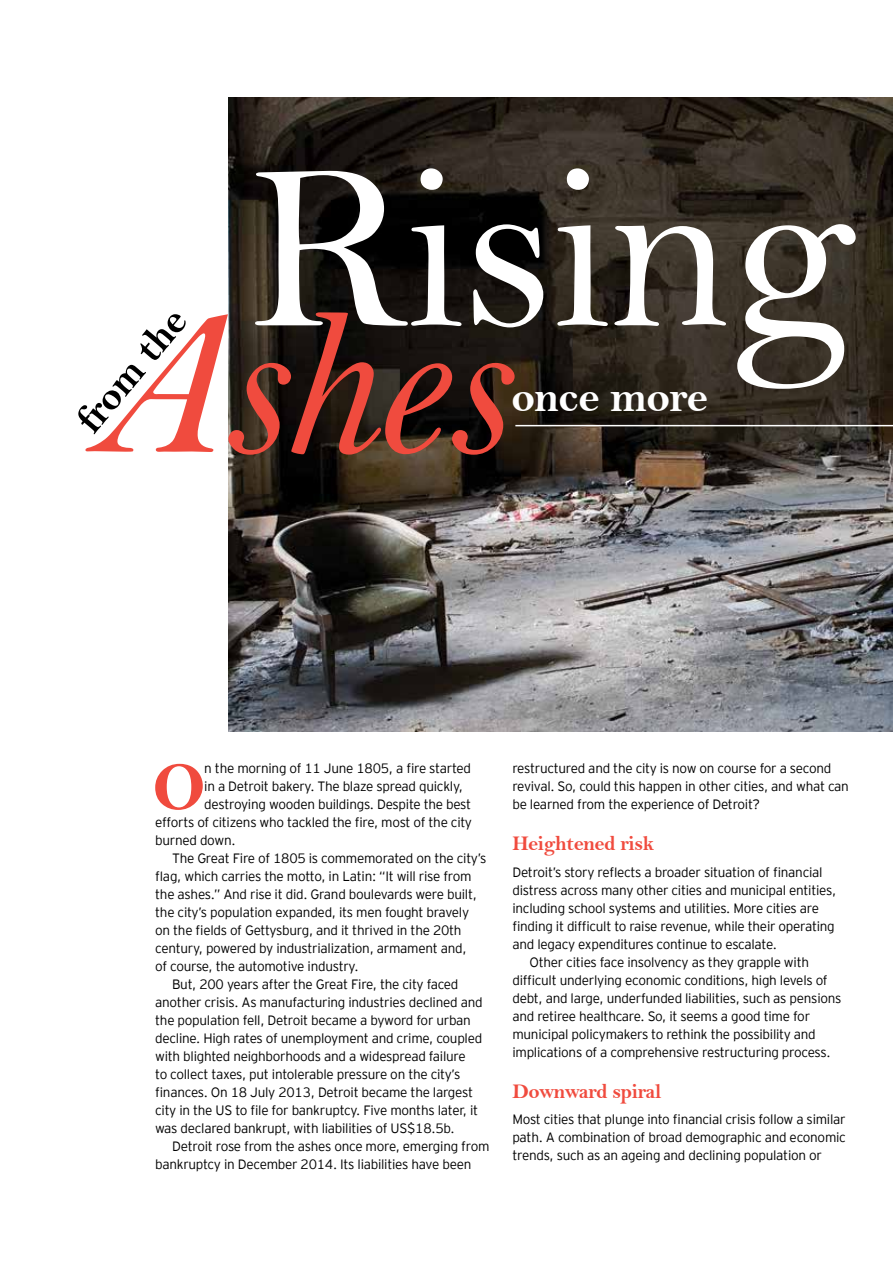
<style>
.page{position:relative;width:893px;height:1263px;background:#fff}
.page>*{position:absolute;margin:0;border:0;box-sizing:border-box;transform-origin:0 0}
.t1{font:238.35px "Bell";letter-spacing:-.02em;color:#fff}
.t2{font:211.95px "Bell MT Italic";letter-spacing:-.02em;color:#f04b3e}
.t3{font:69.3px "Bell MT Bold";color:#f04b3e}
.t4{font:45px "Bell MT Bold";letter-spacing:-.02em;color:#fff}
.t5{font:40.95px "Bell MT Bold";color:#000}
.t6{font:21px "Bell MT Bold";letter-spacing:-.02em;color:#f04b3e}
.t7{font:300 13.5px/18px "EY Interstate";letter-spacing:-.02em;color:#000}
</style>
<div class="page">
<img style="left:229px;top:98px;width:664px;height:633px">
<hr style="left:515px;top:425px;width:378px;height:1px;background:#fff">
<h1 class="t1" style="left:247px;top:108px;width:612px">Rising</h1>
<h3 class="t5" style="left:65px;top:411px;width:150px;rotate:-50deg">from the</h3>
<h2 class="t2" style="left:86px;top:259px;width:422px">Ashes</h2>
<h3 class="t4" style="left:511px;top:370px;width:198px">once more</h3>
<h3 class="t3" style="left:152px;top:746px;width:55px">O</h3>
<p class="t7" style="left:204px;top:758px;width:268px">n the morning of 11 June 1805, a fire started</p>
<p class="t7" style="left:204px;top:776px;width:260px">in a Detroit bakery. The blaze spread quickly,</p>
<p class="t7" style="left:204px;top:794px;width:268px">destroying wooden buildings. Despite the best</p>
<p class="t7" style="left:155px;top:812px;width:318px">efforts of citizens who tackled the fire, most of the city</p>
<p class="t7" style="left:155px;top:830px;width:82px">burned down.</p>
<p class="t7" style="left:172px;top:848px;width:316px">The Great Fire of 1805 is commemorated on the city’s</p>
<p class="t7" style="left:155px;top:866px;width:318px">flag, which carries the motto, in Latin: “It will rise from</p>
<p class="t7" style="left:155px;top:884px;width:323px">the ashes.” And rise it did. Grand boulevards were built,</p>
<p class="t7" style="left:155px;top:902px;width:316px">the city’s population expanded, its men fought bravely</p>
<p class="t7" style="left:155px;top:920px;width:308px">on the fields of Gettysburg, and it thrived in the 20th</p>
<p class="t7" style="left:155px;top:938px;width:313px">century, powered by industrialization, armament and,</p>
<p class="t7" style="left:155px;top:956px;width:205px">of course, the automotive industry.</p>
<p class="t7" style="left:172px;top:974px;width:288px">But, 200 years after the Great Fire, the city faced</p>
<p class="t7" style="left:155px;top:992px;width:329px">another crisis. As manufacturing industries declined and</p>
<p class="t7" style="left:155px;top:1010px;width:317px">the population fell, Detroit became a byword for urban</p>
<p class="t7" style="left:155px;top:1028px;width:329px">decline. High rates of unemployment and crime, coupled</p>
<p class="t7" style="left:155px;top:1046px;width:312px">with blighted neighborhoods and a widespread failure</p>
<p class="t7" style="left:155px;top:1064px;width:307px">to collect taxes, put intolerable pressure on the city’s</p>
<p class="t7" style="left:155px;top:1082px;width:319px">finances. On 18 July 2013, Detroit became the largest</p>
<p class="t7" style="left:155px;top:1100px;width:324px">city in the US to file for bankruptcy. Five months later, it</p>
<p class="t7" style="left:155px;top:1118px;width:301px">was declared bankrupt, with liabilities of US$18.5b.</p>
<p class="t7" style="left:172px;top:1136px;width:319px">Detroit rose from the ashes once more, emerging from</p>
<p class="t7" style="left:155px;top:1154px;width:318px">bankruptcy in December 2014. Its liabilities have been</p>
<p class="t7" style="left:512px;top:758px;width:338px">restructured and the city is now on course for a second revival. So, could this happen in other cities, and what can be learned from the experience of Detroit?</p>
<h3 class="t6" style="left:512px;top:831px;width:144px">Heightened risk</h3>
<p class="t7" style="left:512px;top:862px;width:312px">Detroit’s story reflects a broader situation of financial</p>
<p class="t7" style="left:512px;top:880px;width:325px">distress across many other cities and municipal entities,</p>
<p class="t7" style="left:512px;top:898px;width:308px">including school systems and utilities. More cities are</p>
<p class="t7" style="left:512px;top:916px;width:324px">finding it difficult to raise revenue, while their operating</p>
<p class="t7" style="left:512px;top:934px;width:266px">and legacy expenditures continue to escalate.</p>
<p class="t7" style="left:529px;top:952px;width:281px">Other cities face insolvency as they grapple with</p>
<p class="t7" style="left:512px;top:970px;width:317px">difficult underlying economic conditions, high levels of</p>
<p class="t7" style="left:512px;top:988px;width:331px">debt, and large, underfunded liabilities, such as pensions</p>
<p class="t7" style="left:512px;top:1006px;width:299px">and retiree healthcare. So, it seems a good time for</p>
<p class="t7" style="left:512px;top:1024px;width:305px">municipal policymakers to rethink the possibility and</p>
<p class="t7" style="left:512px;top:1042px;width:320px">implications of a comprehensive restructuring process.</p>
<h3 class="t6" style="left:512px;top:1078px;width:151px">Downward spiral</h3>
<p class="t7" style="left:512px;top:1109px;width:335px;text-align:justify">Most cities that plunge into financial crisis follow a similar path. A combination of broad demographic and economic trends, such as an ageing and declining population or</p>
</div>
